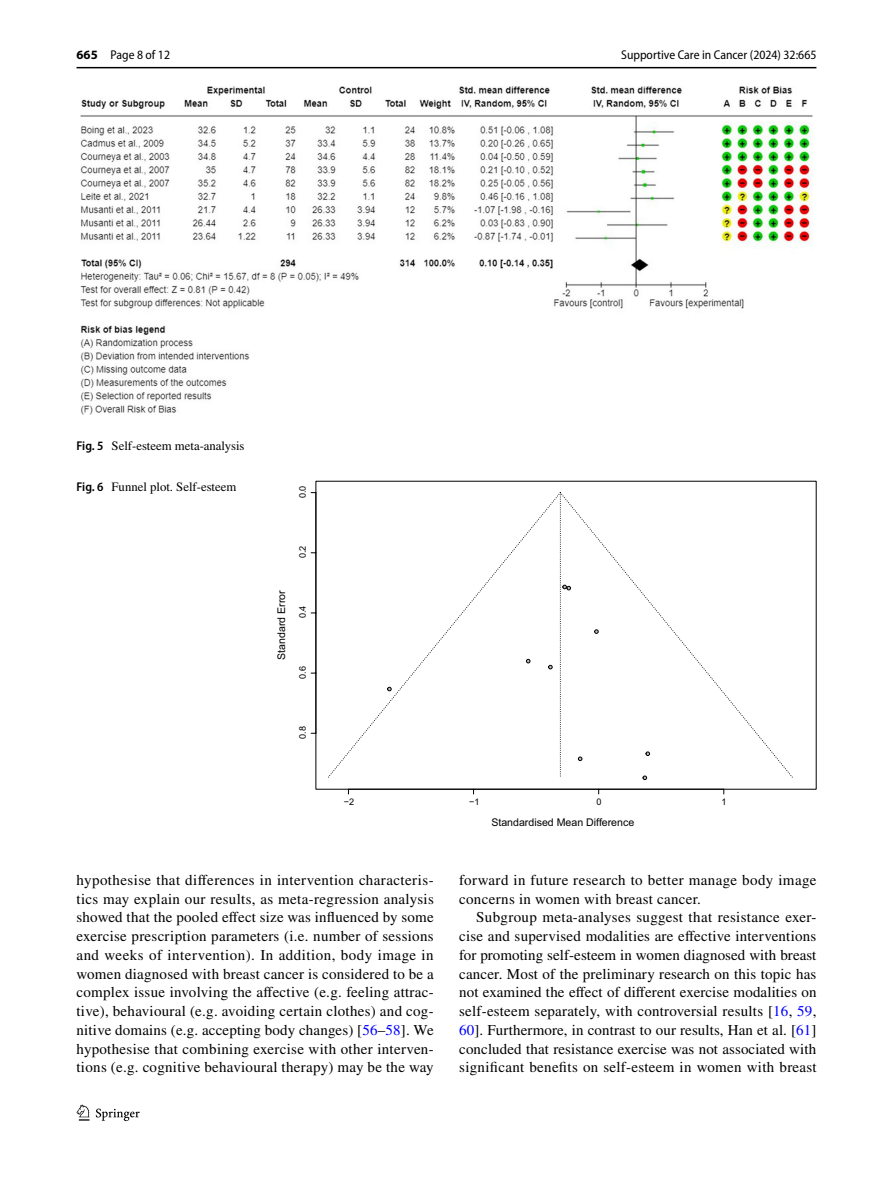
<style>
.page{position:relative;width:893px;height:1187px;background:#fff}
.page>*{position:absolute;margin:0;border:0;box-sizing:border-box;transform-origin:0 0}
.t1{font:15px/18.8px "STIX";letter-spacing:.02em;color:#000;text-align:justify}
.t2{font:12.75px "STIX";color:#000}
.t3{font:semi-condensed 12.75px "Myriad Pro";color:#000}
.t4{font:10.65px "Arial MT2";color:#000}
.t5{font:9.15px "Arial MT2";color:#000}
.s1{font-weight:700;font-stretch:normal}
.s2{font-family:"Myriad Pro";font-weight:600;font-stretch:semi-condensed}
.s3{color:#00f}
</style>
<div class="page">
<hr style="left:77px;top:67px;width:739px;height:1px;background:#000">
<svg style="left:77px;top:1104px;width:12px;height:16px"></svg>
<svg style="left:96px;top:1108px;width:44px;height:12px"></svg>
<img style="left:81px;top:87px;width:731px;height:327px">
<hr style="left:348px;top:789px;width:376px;height:1px;background:#000">
<svg style="left:328px;top:492px;width:465px;height:286px"></svg>
<p class="t3" style="left:77px;top:48px;width:95px"><span class="s1">665</span> Page 8 of 12</p>
<p class="t3" style="left:621px;top:48px;width:197px">Supportive Care in Cancer (2024) 32:665</p>
<p class="t2" style="left:77px;top:436px;width:170px"><span class="s2">Fig. 5</span> Self-esteem meta-analysis</p>
<p class="t2" style="left:77px;top:477px;width:161px"><span class="s2">Fig. 6</span> Funnel plot. Self-esteem</p>
<p class="t5" style="left:296px;top:498px;width:14px;rotate:-90deg">0.0</p>
<p class="t4" style="left:274px;top:660px;width:71px;rotate:-90deg">Standard Error</p>
<p class="t5" style="left:296px;top:558px;width:14px;rotate:-90deg">0.2</p>
<p class="t5" style="left:296px;top:618px;width:14px;rotate:-90deg">0.4</p>
<p class="t5" style="left:296px;top:678px;width:14px;rotate:-90deg">0.6</p>
<p class="t5" style="left:296px;top:738px;width:14px;rotate:-90deg">0.8</p>
<p class="t5" style="left:344px;top:795px;width:12px">−2</p>
<p class="t5" style="left:469px;top:795px;width:12px">−1</p>
<p class="t5" style="left:596px;top:795px;width:7px">0</p>
<p class="t5" style="left:722px;top:795px;width:7px">1</p>
<p class="t4" style="left:491px;top:814px;width:144px">Standardised Mean Difference</p>
<p class="t1" style="left:77px;top:871px;width:359px">hypothesise that differences in intervention characteris&shy;tics may explain our results, as meta-regression analysis showed that the pooled effect size was influenced by some exercise prescription parameters (i.e. number of sessions and weeks of intervention). In addition, body image in women diagnosed with breast cancer is considered to be a complex issue involving the affective (e.g. feeling attrac&shy;tive), behavioural (e.g. avoiding certain clothes) and cog&shy;nitive domains (e.g. accepting body changes) [<span class="s3">56</span>–<span class="s3">58</span>]. We hypothesise that combining exercise with other interven&shy;tions (e.g. cognitive behavioural therapy) may be the way</p>
<p class="t1" style="left:459px;top:871px;width:359px">forward in future research to better manage body image concerns in women with breast cancer.</p>
<p class="t1" style="left:459px;top:908px;width:359px;text-indent:17px">Subgroup meta-analyses suggest that resistance exer&shy;cise and supervised modalities are effective interventions for promoting self-esteem in women diagnosed with breast cancer. Most of the preliminary research on this topic has not examined the effect of different exercise modalities on self-esteem separately, with controversial results [<span class="s3">16</span>, <span class="s3">59</span>, <span class="s3">60</span>]. Furthermore, in contrast to our results, Han et al. [<span class="s3">61</span>] concluded that resistance exercise was not associated with significant benefits on self-esteem in women with breast</p>
</div>
